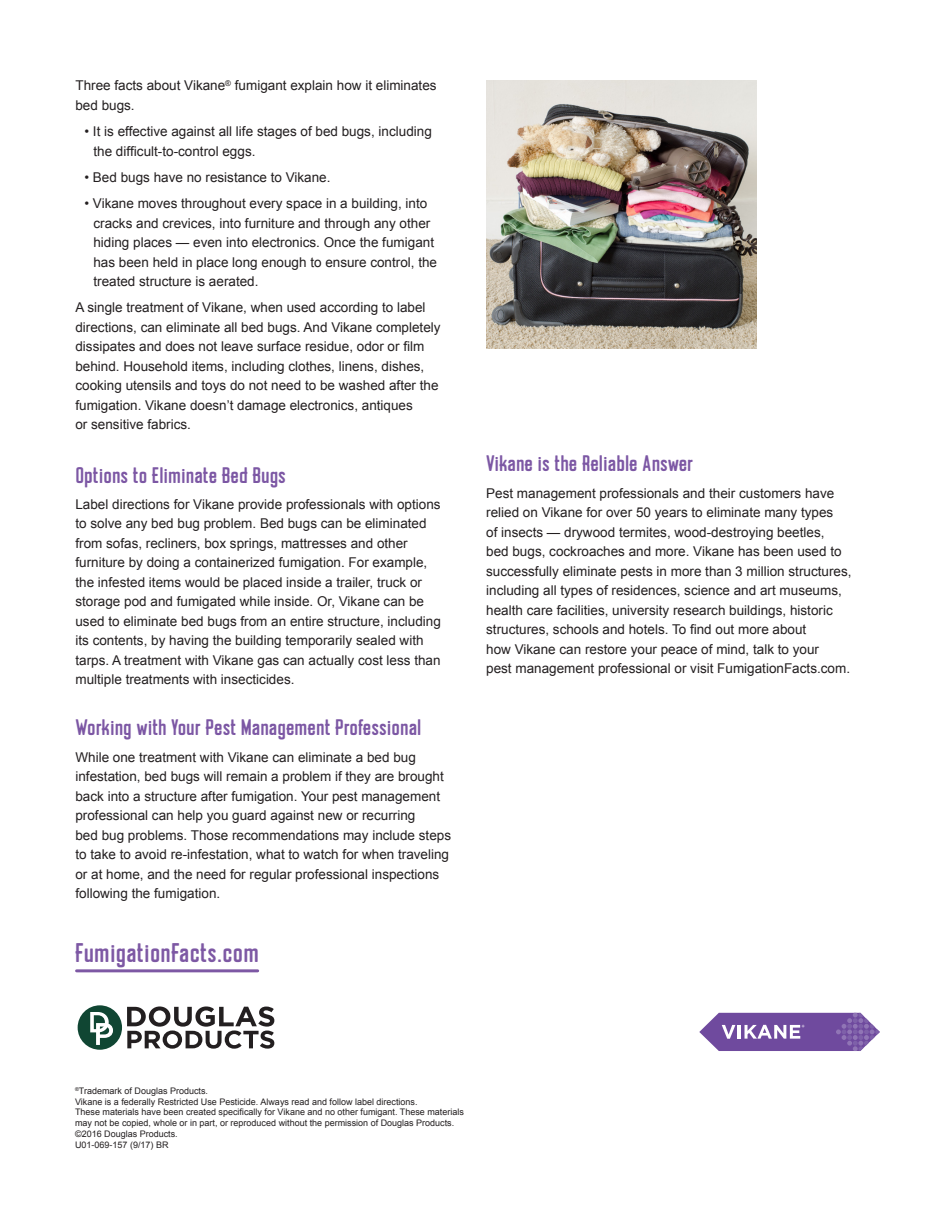
<style>
.page{position:relative;width:945px;height:1215px;background:#fff}
.page>*{position:absolute;margin:0;border:0;box-sizing:border-box;transform-origin:0 0}
.t1{font:27px "Erazm";letter-spacing:.01em;color:#7d58a4}
.Body_Text_Arial_10{font:22.5px "Erazm";color:#7c57a4}
.t2{font:13.5px/19.5px "Arial";color:#231f20}
.t3{font:9px/10.8px "Arial";color:#231f20}
</style>
<div class="page">
<svg style="left:699px;top:1013px;width:181px;height:38px"></svg>
<img style="left:486px;top:80px;width:270px;height:268px">
<div style="left:78px;top:1005px;width:44px;height:45px;background:#104633;border-radius:50%"></div>
<svg style="left:127px;top:1006px;width:147px;height:43px"></svg>
<svg style="left:90px;top:1012px;width:23px;height:33px"></svg>
<hr style="left:77px;top:969px;width:181px;height:3px;background:#7d58a4">
<p class="t2" style="left:75px;top:76px;width:363px">Three facts about Vikane<sup>®</sup> fumigant explain how it eliminates bed bugs.</p>
<p class="t2" style="left:93px;top:122px;width:340px;text-indent:-9px">• It is effective against all life stages of bed bugs, including the difficult-to-control eggs.</p>
<p class="t2" style="left:84px;top:167px;width:248px">• Bed bugs have no resistance to Vikane.</p>
<p class="t2" style="left:93px;top:194px;width:345px;text-indent:-9px">• Vikane moves throughout every space in a building, into cracks and crevices, into furniture and through any other hiding places — even into electronics. Once the fumigant has been held in place long enough to ensure control, the treated structure is aerated.</p>
<p class="t2" style="left:75px;top:298px;width:367px">A single treatment of Vikane, when used according to label directions, can eliminate all bed bugs. And Vikane completely dissipates and does not leave surface residue, odor or film behind. Household items, including clothes, linens, dishes, cooking utensils and toys do not need to be washed after the fumigation. Vikane doesn’t damage electronics, antiques<br>or sensitive fabrics.</p>
<p class="Body_Text_Arial_10" style="left:75px;top:462px;width:212px">Options to Eliminate Bed Bugs</p>
<p class="t2" style="left:75px;top:494px;width:367px">Label directions for Vikane provide professionals with options to solve any bed bug problem. Bed bugs can be eliminated from sofas, recliners, box springs, mattresses and other furniture by doing a containerized fumigation. For example, the infested items would be placed inside a trailer, truck or storage pod and fumigated while inside. Or, Vikane can be used to eliminate bed bugs from an entire structure, including its contents, by having the building temporarily sealed with tarps. A treatment with Vikane gas can actually cost less than multiple treatments with insecticides.</p>
<p class="Body_Text_Arial_10" style="left:75px;top:715px;width:348px">Working with Your Pest Management Professional</p>
<p class="t2" style="left:75px;top:747px;width:377px">While one treatment with Vikane can eliminate a bed bug infestation, bed bugs will remain a problem if they are brought back into a structure after fumigation. Your pest management professional can help you guard against new or recurring<br>bed bug problems. Those recommendations may include steps to take to avoid re-infestation, what to watch for when traveling or at home, and the need for regular professional inspections following the fumigation.</p>
<p class="t1" style="left:75px;top:937px;width:185px">FumigationFacts.com</p>
<p class="Body_Text_Arial_10" style="left:486px;top:451px;width:209px">Vikane is the Reliable Answer</p>
<p class="t2" style="left:486px;top:483px;width:367px">Pest management professionals and their customers have relied on Vikane for over 50 years to eliminate many types<br>of insects — drywood termites, wood-destroying beetles,<br>bed bugs, cockroaches and more. Vikane has been used to successfully eliminate pests in more than 3 million structures, including all types of residences, science and art museums, health care facilities, university research buildings, historic structures, schools and hotels. To find out more about<br>how Vikane can restore your peace of mind, talk to your<br>pest management professional or visit FumigationFacts.com.</p>
<p class="t3" style="left:75px;top:1085px;width:135px"><sup>®</sup>Trademark of Douglas Products.</p>
<p class="t3" style="left:75px;top:1096px;width:344px">Vikane is a federally Restricted Use Pesticide. Always read and follow label directions.</p>
<p class="t3" style="left:75px;top:1107px;width:390px">These materials have been created specifically for Vikane and no other fumigant. These materials may not be copied, whole or in part, or reproduced without the permission of Douglas Products. ©2016 Douglas Products.<br>U01-069-157 (9/17) BR</p>
</div>
